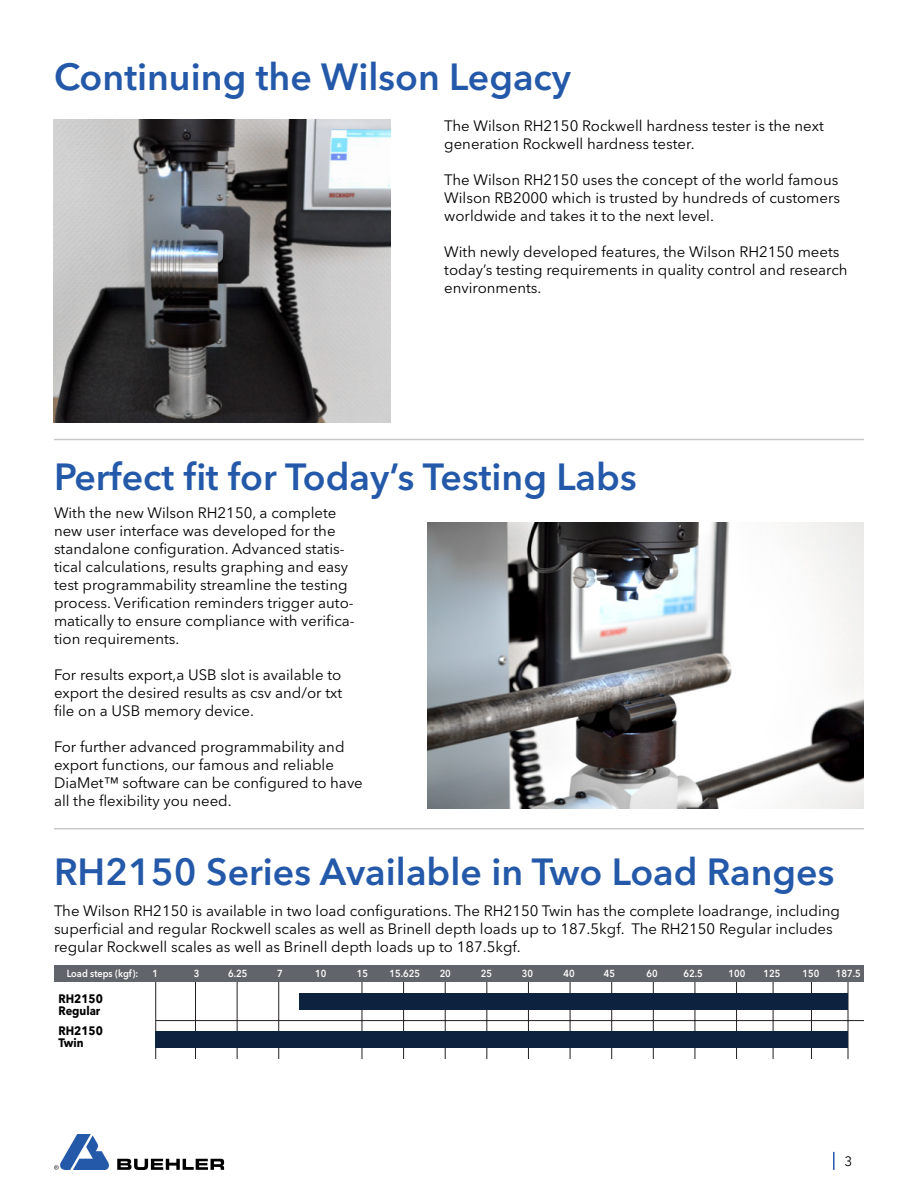
<style>
.page{position:relative;width:918px;height:1188px;background:#fff}
.page>*{position:absolute;margin:0;border:0;box-sizing:border-box;transform-origin:0 0}
.t1{font:600 37.5px "Avenir Next LT Pro";color:#2459a9}
.t2{font:15px/18px "Avenir Next LT Pro";color:#000}
.t3{font:13.5px "Avenir Next LT Pro";color:#000}
.t4{font:700 12.15px/12.5px "Avenir Next LT Pro";color:#010101;scale:.91 1}
.t5{font:600 10.2px "Avenir Next LT Pro";color:#fff;scale:.91 1}
</style>
<div class="page">
<svg style="left:117px;top:1159px;width:107px;height:11px"></svg>
<svg style="left:54px;top:1134px;width:55px;height:36px"></svg>
<svg style="left:833px;top:1152px;width:2px;height:18px"></svg>
<img style="left:427px;top:522px;width:436px;height:287px">
<hr style="left:54px;top:439px;width:810px;height:1px;background:#cac8c7">
<hr style="left:54px;top:828px;width:810px;height:2px;background:#cac8c7">
<hr style="left:155px;top:979px;width:1px;height:79px;background:#231f20">
<hr style="left:195px;top:979px;width:1px;height:79px;background:#231f20">
<hr style="left:237px;top:979px;width:1px;height:79px;background:#231f20">
<hr style="left:278px;top:979px;width:1px;height:79px;background:#231f20">
<hr style="left:362px;top:979px;width:1px;height:79px;background:#231f20">
<hr style="left:403px;top:979px;width:1px;height:79px;background:#231f20">
<hr style="left:445px;top:979px;width:1px;height:79px;background:#231f20">
<hr style="left:487px;top:979px;width:1px;height:79px;background:#231f20">
<hr style="left:528px;top:979px;width:1px;height:79px;background:#231f20">
<hr style="left:570px;top:979px;width:1px;height:79px;background:#231f20">
<hr style="left:611px;top:979px;width:1px;height:79px;background:#231f20">
<hr style="left:653px;top:979px;width:1px;height:79px;background:#231f20">
<hr style="left:695px;top:979px;width:1px;height:79px;background:#231f20">
<hr style="left:736px;top:979px;width:1px;height:79px;background:#231f20">
<hr style="left:773px;top:979px;width:1px;height:79px;background:#231f20">
<hr style="left:811px;top:979px;width:1px;height:79px;background:#231f20">
<hr style="left:848px;top:979px;width:1px;height:79px;background:#231f20">
<hr style="left:156px;top:1020px;width:708px;height:1px;background:#231f20">
<div style="left:54px;top:965px;width:810px;height:17px;background:#61646a"></div>
<div style="left:156px;top:1032px;width:692px;height:16px;background:#0c223f"></div>
<div style="left:299px;top:994px;width:549px;height:16px;background:#0c223f"></div>
<img style="left:53px;top:120px;width:337px;height:302px">
<h1 class="t1" style="left:54px;top:54px;width:519px">Continuing the Wilson Legacy</h1>
<p class="t2" style="left:444px;top:117px;width:381px">The Wilson RH2150 Rockwell hardness tester is the next generation Rockwell hardness tester.</p>
<p class="t2" style="left:444px;top:171px;width:397px;text-align:justify">The Wilson RH2150 uses the concept of the world famous Wilson RB2000 which is trusted by hundreds of customers worldwide and takes it to the next level.</p>
<p class="t2" style="left:444px;top:243px;width:405px">With newly developed features, the Wilson RH2150 meets today’s testing requirements in quality control and research environments.</p>
<h1 class="t1" style="left:54px;top:454px;width:584px">Perfect fit for Today’s Testing Labs</h1>
<p class="t2" style="left:54px;top:504px;width:302px">With the new Wilson RH2150, a complete new user interface was developed for the standalone configuration. Advanced statis&shy;tical calculations, results graphing and easy test programmability streamline the testing process. Verification reminders trigger auto&shy;matically to ensure compliance with verifica&shy;tion requirements.</p>
<p class="t2" style="left:54px;top:666px;width:290px;text-align:justify">For results export,a USB slot is available to export the desired results as csv and/or txt file on a USB memory device.</p>
<p class="t2" style="left:54px;top:738px;width:310px">For further advanced programmability and export functions, our famous and reliable DiaMet™ software can be configured to have all the flexibility you need.</p>
<h1 class="t1" style="left:54px;top:849px;width:782px">RH2150 Series Available in Two Load Ranges</h1>
<p class="t2" style="left:54px;top:901px;width:787px">The Wilson RH2150 is available in two load configurations. The RH2150 Twin has the complete loadrange, including superficial and regular Rockwell scales as well as Brinell depth loads up to 187.5kgf. The RH2150 Regular includes regular Rockwell scales as well as Brinell depth loads up to 187.5kgf.</p>
<p class="t5" style="left:67px;top:967px;width:80px">Load steps (kgf):</p>
<p class="t5" style="left:152px;top:967px;width:8px">1</p>
<p class="t5" style="left:194px;top:967px;width:8px">3</p>
<p class="t5" style="left:228px;top:967px;width:23px">6.25</p>
<p class="t5" style="left:277px;top:967px;width:8px">7</p>
<p class="t5" style="left:315px;top:967px;width:14px">10</p>
<p class="t5" style="left:357px;top:967px;width:14px">15</p>
<p class="t5" style="left:390px;top:967px;width:35px">15.625</p>
<p class="t5" style="left:440px;top:967px;width:14px">20</p>
<p class="t5" style="left:481px;top:967px;width:14px">25</p>
<p class="t5" style="left:522px;top:967px;width:14px">30</p>
<p class="t5" style="left:564px;top:967px;width:14px">40</p>
<p class="t5" style="left:604px;top:967px;width:14px">45</p>
<p class="t5" style="left:647px;top:967px;width:14px">60</p>
<p class="t5" style="left:683px;top:967px;width:23px">62.5</p>
<p class="t5" style="left:729px;top:967px;width:20px">100</p>
<p class="t5" style="left:764px;top:967px;width:20px">125</p>
<p class="t5" style="left:803px;top:967px;width:20px">150</p>
<p class="t5" style="left:836px;top:967px;width:29px">187.5</p>
<p class="t4" style="left:58px;top:992px;width:50px">RH2150<br>Regular</p>
<p class="t4" style="left:58px;top:1024px;width:50px;line-height:12px">RH2150<br>Twin</p>
<p class="t3" style="left:845px;top:1153px;width:9px">3</p>
</div>
